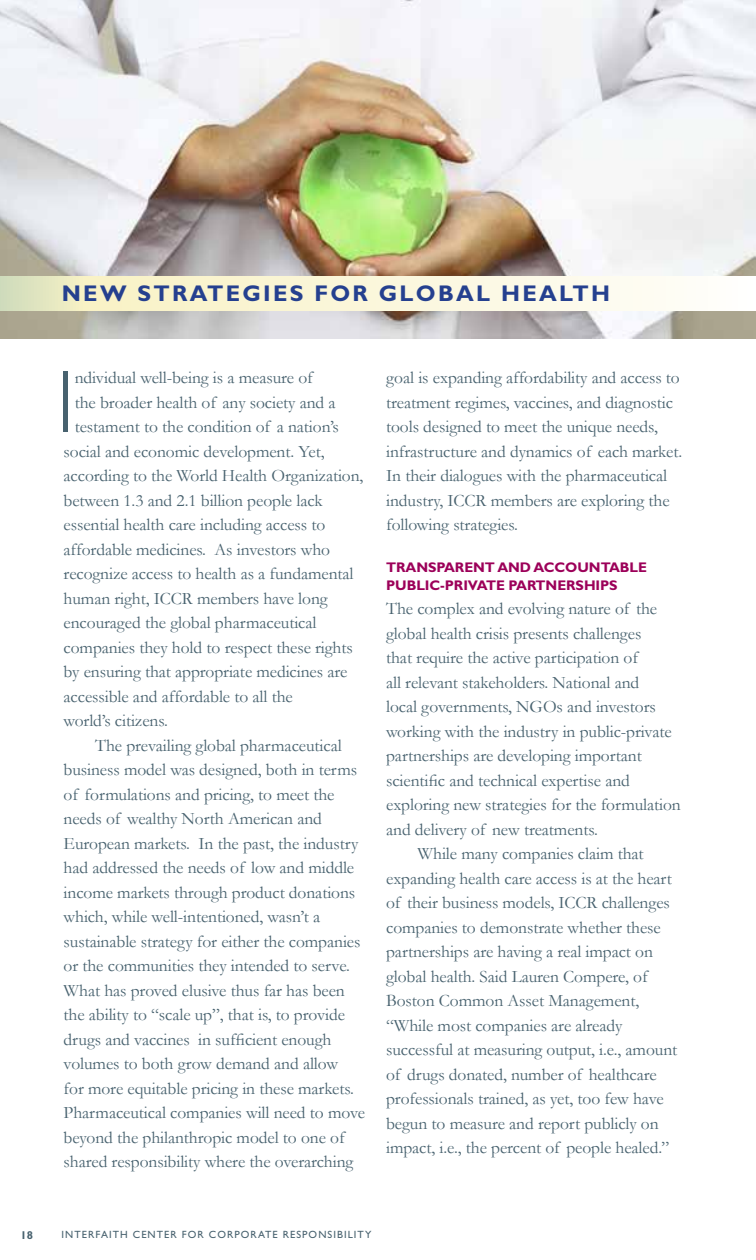
<style>
.page{position:relative;width:756px;height:1260px;background:#fff}
.page>*{position:absolute;margin:0;border:0;box-sizing:border-box;transform-origin:0 0}
.t1{font:300 89.42px "Gill Sans";color:#48626f}
.t2{font:700 22.75px "Gill Sans";letter-spacing:.1em;color:#25408f}
.t3{font:17.5px/24.5px "Garamond";letter-spacing:-.005em;color:#48626f}
.t4{font:700 14px "Gill Sans";letter-spacing:-.025em;color:#9c0059}
.t5{font:700 11.38px "Gill Sans";color:#48626f}
.t6{font:10.5px "Gill Sans";letter-spacing:.1em;color:#48626f}
</style>
<div class="page">
<img style="left:0;top:0;width:756px;height:339px">
<svg style="left:0;top:277px;width:756px;height:34px"></svg>
<h2 class="t2" style="left:62px;top:279px;width:110px">NEW STRATE</h2>
<h2 class="t2" style="left:242px;top:279px;width:35px">GIES</h2>
<h2 class="t2" style="left:314px;top:279px;width:19px">FOR</h2>
<h2 class="t2" style="left:379px;top:279px;width:20px">GLOBAL</h2>
<h2 class="t2" style="left:501px;top:279px;width:40px">HEALTH</h2>
<h1 class="t1" style="left:57px;top:352px;width:20px">I</h1>
<p class="t3" style="left:75px;top:365px;width:240px">ndividual well-being is a measure of</p>
<p class="t3" style="left:75px;top:390px;width:262px">the broader health of any society and a</p>
<p class="t3" style="left:75px;top:414px;width:266px">testament to the condition of a nation’s</p>
<p class="t3" style="left:64px;top:439px;width:262px">social and economic development. Yet,</p>
<p class="t3" style="left:64px;top:463px;width:301px">according to the World Health Organization,</p>
<p class="t3" style="left:64px;top:488px;width:260px">between 1.3 and 2.1 billion people lack</p>
<p class="t3" style="left:64px;top:512px;width:263px">essential health care including access to</p>
<p class="t3" style="left:64px;top:537px;width:268px">affordable medicines. As investors who</p>
<p class="t3" style="left:64px;top:561px;width:292px">recognize access to health as a fundamental</p>
<p class="t3" style="left:64px;top:586px;width:266px">human right, ICCR members have long</p>
<p class="t3" style="left:64px;top:610px;width:254px">encouraged the global pharmaceutical</p>
<p class="t3" style="left:64px;top:635px;width:291px">companies they hold to respect these rights</p>
<p class="t3" style="left:64px;top:659px;width:285px">by ensuring that appropriate medicines are</p>
<p class="t3" style="left:64px;top:684px;width:231px">accessible and affordable to all the</p>
<p class="t3" style="left:64px;top:708px;width:106px">world’s citizens.</p>
<p class="t3" style="left:95px;top:733px;width:248px">The prevailing global pharmaceutical</p>
<p class="t3" style="left:64px;top:757px;width:295px">business model was designed, both in terms</p>
<p class="t3" style="left:64px;top:782px;width:272px">of formulations and pricing, to meet the</p>
<p class="t3" style="left:64px;top:806px;width:260px">needs of wealthy North American and</p>
<p class="t3" style="left:64px;top:831px;width:296px">European markets. In the past, the industry</p>
<p class="t3" style="left:64px;top:855px;width:292px">had addressed the needs of low and middle</p>
<p class="t3" style="left:64px;top:880px;width:293px">income markets through product donations</p>
<p class="t3" style="left:64px;top:904px;width:258px">which, while well-intentioned, wasn’t a</p>
<p class="t3" style="left:64px;top:929px;width:298px">sustainable strategy for either the companies</p>
<p class="t3" style="left:64px;top:953px;width:288px">or the communities they intended to serve.</p>
<p class="t3" style="left:64px;top:978px;width:283px">What has proved elusive thus far has been</p>
<p class="t3" style="left:64px;top:1002px;width:283px">the ability to “scale up”, that is, to provide</p>
<p class="t3" style="left:64px;top:1027px;width:269px">drugs and vaccines in sufficient enough</p>
<p class="t3" style="left:64px;top:1051px;width:276px">volumes to both grow demand and allow</p>
<p class="t3" style="left:64px;top:1076px;width:292px">for more equitable pricing in these markets.</p>
<p class="t3" style="left:64px;top:1100px;width:303px">Pharmaceutical companies will need to move</p>
<p class="t3" style="left:64px;top:1125px;width:283px">beyond the philanthropic model to one of</p>
<p class="t3" style="left:64px;top:1149px;width:291px">shared responsibility where the overarching</p>
<p class="t3" style="left:386px;top:365px;width:298px">goal is expanding affordability and access to treatment regimes, vaccines, and diagnostic tools designed to meet the unique needs, infrastructure and dynamics of each market.<br>In their dialogues with the pharmaceutical industry, ICCR members are exploring the following strategies.</p>
<p class="t4" style="left:386px;top:559px;width:21px">TRANS</p>
<p class="t4" style="left:437px;top:559px;width:19px">PARENT</p>
<p class="t4" style="left:497px;top:559px;width:13px">AND</p>
<p class="t4" style="left:534px;top:559px;width:22px">ACCOUNTABLE</p>
<p class="t4" style="left:386px;top:577px;width:10px">PUBLIC</p>
<p class="t4" style="left:440px;top:577px;width:14px">-PRIVATE</p>
<p class="t4" style="left:509px;top:577px;width:10px">PARTNERSHI</p>
<p class="t4" style="left:600px;top:577px;width:17px">PS</p>
<p class="t3" style="left:386px;top:596px;width:273px">The complex and evolving nature of the</p>
<p class="t3" style="left:386px;top:621px;width:257px">global health crisis presents challenges</p>
<p class="t3" style="left:386px;top:645px;width:253px">that require the active participation of</p>
<p class="t3" style="left:386px;top:670px;width:255px">all relevant stakeholders. National and</p>
<p class="t3" style="left:386px;top:694px;width:271px">local governments, NGOs and investors</p>
<p class="t3" style="left:386px;top:719px;width:287px">working with the industry in public-private</p>
<p class="t3" style="left:386px;top:743px;width:257px">partnerships are developing important</p>
<p class="t3" style="left:386px;top:768px;width:245px">scientific and technical expertise and</p>
<p class="t3" style="left:386px;top:792px;width:296px">exploring new strategies for the formulation</p>
<p class="t3" style="left:386px;top:817px;width:213px">and delivery of new treatments.</p>
<p class="t3" style="left:418px;top:841px;width:228px">While many companies claim that</p>
<p class="t3" style="left:386px;top:866px;width:287px">expanding health care access is at the heart</p>
<p class="t3" style="left:386px;top:890px;width:285px">of their business models, ICCR challenges</p>
<p class="t3" style="left:386px;top:915px;width:276px">companies to demonstrate whether these</p>
<p class="t3" style="left:386px;top:939px;width:268px">partnerships are having a real impact on</p>
<p class="t3" style="left:386px;top:964px;width:263px">global health. Said Lauren Compere, of</p>
<p class="t3" style="left:386px;top:988px;width:255px">Boston Common Asset Management,</p>
<p class="t3" style="left:386px;top:1013px;width:238px">“While most companies are already</p>
<p class="t3" style="left:386px;top:1037px;width:293px">successful at measuring output, i.e., amount</p>
<p class="t3" style="left:386px;top:1062px;width:272px">of drugs donated, number of healthcare</p>
<p class="t3" style="left:386px;top:1086px;width:279px">professionals trained, as yet, too few have</p>
<p class="t3" style="left:386px;top:1111px;width:274px">begun to measure and report publicly on</p>
<p class="t3" style="left:386px;top:1135px;width:285px">impact, i.e., the percent of people healed.”</p>
<p class="t5" style="left:21px;top:1228px;width:14px">18</p>
<p class="t6" style="left:62px;top:1229px;width:311px">INTERFAITH CENTER FOR CORPORATE RESPONSIBILITY</p>
</div>
